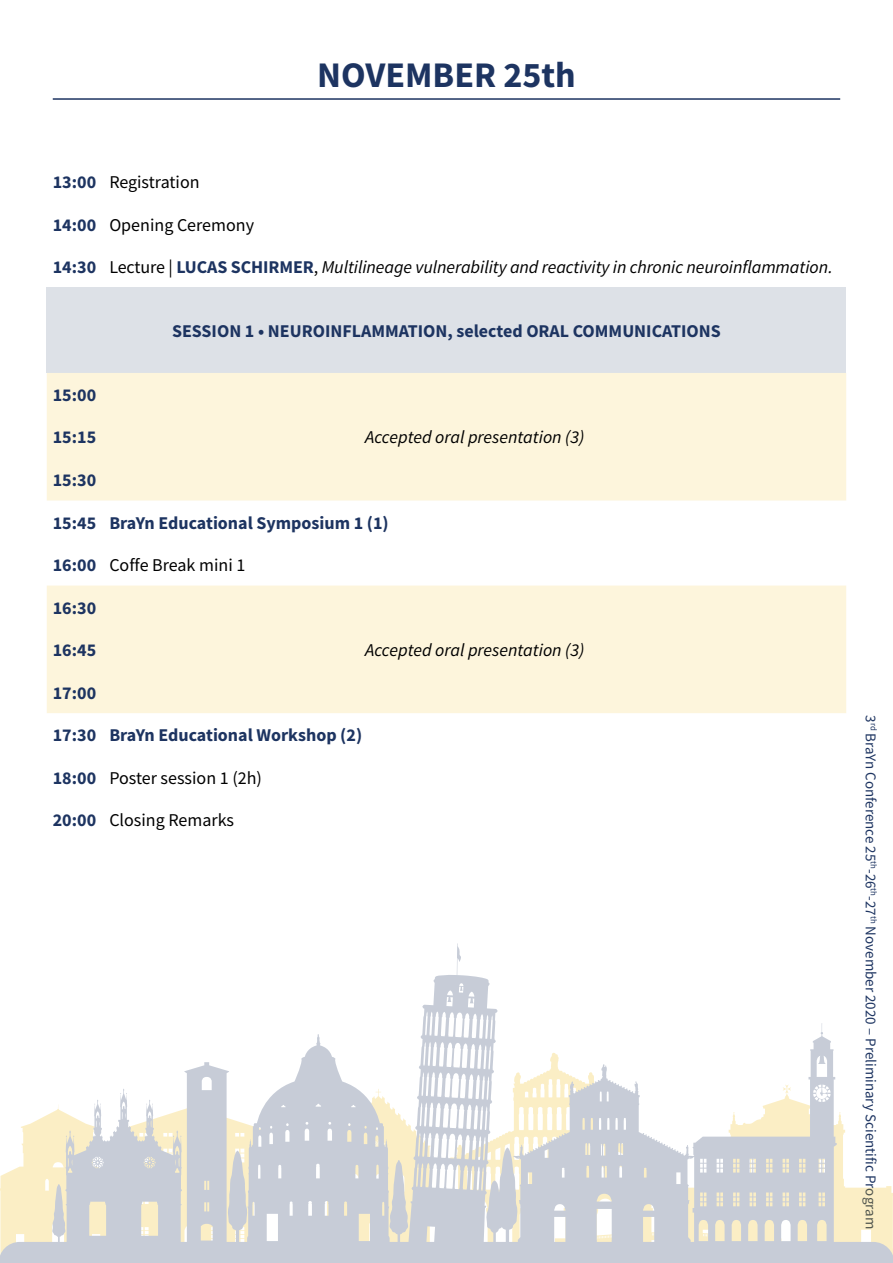
<style>
.page{position:relative;width:893px;height:1263px;background:#fff}
.page>*{position:absolute;margin:0;border:0;box-sizing:border-box;transform-origin:0 0}
.t1{font:700 36px "Source Sans Pro";color:#1d3461}
.t2{font:700 18px "Source Sans Pro";color:#1d3461}
.t3{font:italic 18px "Source Sans Pro";letter-spacing:-.005em;color:#000}
.t4{font:18px "Source Sans Pro";color:#000}
.t5{font:15px "Source Sans Pro";color:#1d3461}
.s1{font-weight:700;color:#1d3461}
.s2{font-weight:700;font-style:normal;color:#1d3461}
.s3{font-style:normal}
</style>
<div class="page">
<svg style="left:0;top:943px;width:893px;height:320px"></svg>
<div style="left:47px;top:288px;width:799px;height:85px;background:#dde1e7"></div>
<svg style="left:47px;top:373px;width:799px;height:340px;fill:#fdf5dc"></svg>
<hr style="left:53px;top:98px;width:787px;height:2px;background:#1d3461">
<h1 class="t1" style="left:317px;top:51px;width:260px">NOVEMBER 25th</h1>
<p class="t4" style="left:53px;top:171px;width:148px"><span class="s1">13:00</span> Registration</p>
<p class="t4" style="left:53px;top:213px;width:203px"><span class="s1">14:00</span> Opening Ceremony</p>
<p class="t3" style="left:53px;top:256px;width:781px"><span class="s2">14:30</span> <span class="s3">Lecture |</span> <span class="s2">LUCAS SCHIRMER</span><span class="s3">,</span> Multilineage vulnerability and reactivity in chronic neuroinflammation.</p>
<p class="t2" style="left:172px;top:319px;width:550px">SESSION 1 • NEUROINFLAMMATION, selected ORAL COMMUNICATIONS</p>
<p class="t2" style="left:53px;top:383px;width:45px">15:00</p>
<p class="t2" style="left:53px;top:425px;width:45px">15:15</p>
<p class="t3" style="left:365px;top:426px;width:221px">Accepted oral presentation (3)</p>
<p class="t2" style="left:53px;top:468px;width:45px">15:30</p>
<p class="t2" style="left:53px;top:510px;width:337px">15:45 BraYn Educational Symposium 1 (1)</p>
<p class="t4" style="left:53px;top:554px;width:194px"><span class="s1">16:00</span> Coffe Break mini 1</p>
<p class="t2" style="left:53px;top:595px;width:45px">16:30</p>
<p class="t2" style="left:53px;top:638px;width:45px">16:45</p>
<p class="t3" style="left:365px;top:639px;width:221px">Accepted oral presentation (3)</p>
<p class="t2" style="left:53px;top:680px;width:45px">17:00</p>
<p class="t2" style="left:53px;top:723px;width:311px">17:30 BraYn Educational Workshop (2)</p>
<p class="t4" style="left:53px;top:766px;width:211px"><span class="s1">18:00</span> Poster session 1 (2h)</p>
<p class="t4" style="left:53px;top:809px;width:183px"><span class="s1">20:00</span> Closing Remarks</p>
<p class="t5" style="left:880px;top:715px;width:515px;rotate:90deg">3<sup>rd</sup> BraYn Conference 25<sup>th</sup>-26<sup>th</sup>-27<sup>th</sup> November 2020 – Preliminary Scientific Program</p>
</div>
